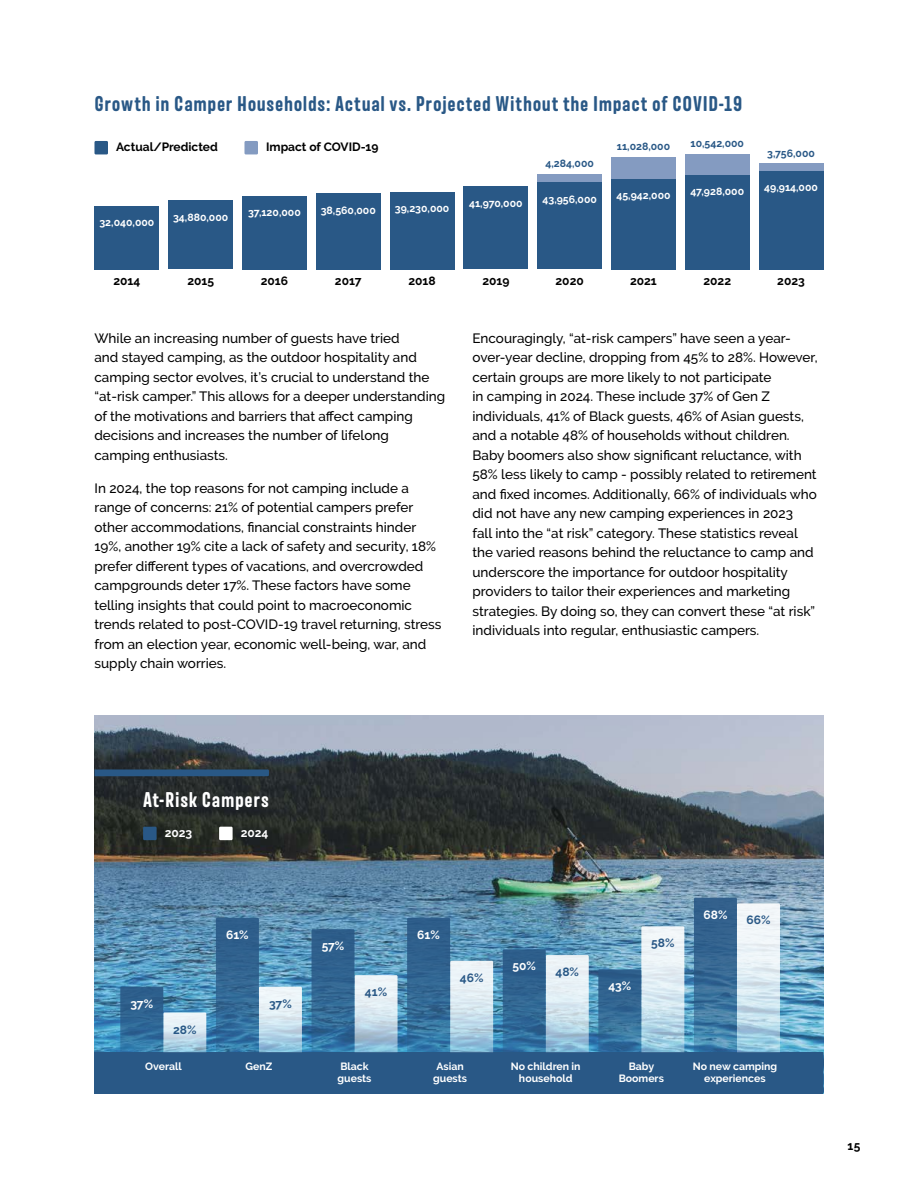
<style>
.page{position:relative;width:918px;height:1188px;background:#fff}
.page>*{position:absolute;margin:0;border:0;box-sizing:border-box;transform-origin:0 0}
.Chart_Title{font:700 21px "Merlod Norme";letter-spacing:.03em;color:#295886}
.Chart_Title-2{font:700 21px "Merlod Norme";letter-spacing:.03em;color:#fff}
.Body{font:500 13.5px/19.5px "Raleway";color:#000}
.t1{font:700 12px "Raleway";color:#000}
.t2{font:700 12px "Raleway";color:#fff}
.t3{font:700 12px "Raleway";color:#295886}
.t4{font:700 10.5px/12.6px "Raleway";color:#fff;text-align:center}
.t5{font:700 10.5px "Raleway";color:#295886}
</style>
<div class="page">
<div style="left:94px;top:206px;width:65px;height:63px;background:#295886"></div>
<div style="left:168px;top:201px;width:65px;height:68px;background:#295886"></div>
<div style="left:242px;top:196px;width:65px;height:73px;background:#295886"></div>
<div style="left:316px;top:193px;width:65px;height:76px;background:#295886"></div>
<div style="left:390px;top:192px;width:64px;height:77px;background:#295886"></div>
<div style="left:464px;top:187px;width:64px;height:82px;background:#295886"></div>
<div style="left:537px;top:174px;width:65px;height:9px;background:#849bc1"></div>
<div style="left:537px;top:183px;width:65px;height:86px;background:#295886"></div>
<div style="left:611px;top:157px;width:65px;height:22px;background:#849bc1"></div>
<div style="left:611px;top:179px;width:65px;height:90px;background:#295886"></div>
<div style="left:685px;top:154px;width:65px;height:21px;background:#849bc1"></div>
<div style="left:685px;top:175px;width:65px;height:94px;background:#295886"></div>
<div style="left:759px;top:163px;width:65px;height:8px;background:#849bc1"></div>
<div style="left:759px;top:171px;width:65px;height:98px;background:#295886"></div>
<div style="left:94px;top:141px;width:14px;height:13px;background:#295886"></div>
<div style="left:244px;top:141px;width:14px;height:13px;background:#849bc1"></div>
<img style="left:94px;top:716px;width:730px;height:182px">
<svg style="left:94px;top:770px;width:175px;height:6px"></svg>
<svg style="left:94px;top:898px;width:730px;height:196px;background:#5d8caf"></svg>
<div style="left:143px;top:827px;width:14px;height:13px;background:#295886"></div>
<div style="left:219px;top:827px;width:14px;height:13px;background:#fff"></div>
<p class="Chart_Title" style="left:94px;top:90px;width:650px">Growth in Camper Households: Actual vs. Projected Without the Impact of COVID-19</p>
<p class="t1" style="left:116px;top:140px;width:103px">Actual/Predicted</p>
<p class="t1" style="left:266px;top:140px;width:114px">Impact of COVID-19</p>
<p class="t5" style="left:545px;top:158px;width:50px">4,284,000</p>
<p class="t5" style="left:617px;top:141px;width:55px">11,028,000</p>
<p class="t5" style="left:691px;top:138px;width:55px">10,542,000</p>
<p class="t5" style="left:767px;top:147px;width:49px">3,756,000</p>
<p class="t4" style="left:99px;top:216px;width:56px">32,040,000</p>
<p class="t4" style="left:173px;top:211px;width:57px">34,880,000</p>
<p class="t4" style="left:248px;top:206px;width:54px">37,120,000</p>
<p class="t4" style="left:321px;top:204px;width:57px">38,560,000</p>
<p class="t4" style="left:395px;top:202px;width:56px">39,230,000</p>
<p class="t4" style="left:469px;top:197px;width:55px">41,970,000</p>
<p class="t4" style="left:542px;top:193px;width:56px">43,956,000</p>
<p class="t4" style="left:616px;top:189px;width:56px">45,942,000</p>
<p class="t4" style="left:691px;top:185px;width:55px">47,928,000</p>
<p class="t4" style="left:764px;top:181px;width:55px">49,914,000</p>
<p class="t1" style="left:113px;top:274px;width:28px">2014</p>
<p class="t1" style="left:187px;top:274px;width:28px">2015</p>
<p class="t1" style="left:261px;top:274px;width:29px">2016</p>
<p class="t1" style="left:335px;top:274px;width:28px">2017</p>
<p class="t1" style="left:408px;top:274px;width:29px">2018</p>
<p class="t1" style="left:482px;top:274px;width:29px">2019</p>
<p class="t1" style="left:556px;top:274px;width:30px">2020</p>
<p class="t1" style="left:630px;top:274px;width:28px">2021</p>
<p class="t1" style="left:703px;top:274px;width:29px">2022</p>
<p class="t1" style="left:777px;top:274px;width:29px">2023</p>
<p class="Body" style="left:94px;top:328px;width:352px">While an increasing number of guests have tried<br>and stayed camping, as the outdoor hospitality and camping sector evolves, it’s crucial to understand the “at-risk camper.” This allows for a deeper understanding of the motivations and barriers that affect camping decisions and increases the number of lifelong camping enthusiasts.</p>
<p class="Body" style="left:94px;top:478px;width:349px">In 2024, the top reasons for not camping include a range of concerns: 21% of potential campers prefer other accommodations, financial constraints hinder 19%, another 19% cite a lack of safety and security, 18% prefer different types of vacations, and overcrowded campgrounds deter 17%. These factors have some telling insights that could point to macroeconomic trends related to post-COVID-19 travel returning, stress from an election year, economic well-being, war, and supply chain worries.</p>
<p class="Body" style="left:472px;top:328px;width:347px">Encouragingly, “at-risk campers” have seen a year&shy;over-year decline, dropping from 45% to 28%. However, certain groups are more likely to not participate<br>in camping in 2024. These include 37% of Gen Z individuals, 41% of Black guests, 46% of Asian guests, and a notable 48% of households without children.<br>Baby boomers also show significant reluctance, with 58% less likely to camp - possibly related to retirement and fixed incomes. Additionally, 66% of individuals who did not have any new camping experiences in 2023<br>fall into the “at risk” category. These statistics reveal the varied reasons behind the reluctance to camp and underscore the importance for outdoor hospitality providers to tailor their experiences and marketing strategies. By doing so, they can convert these “at risk” individuals into regular, enthusiastic campers.</p>
<p class="Chart_Title-2" style="left:143px;top:786px;width:127px">At-Risk Campers</p>
<p class="t2" style="left:165px;top:826px;width:29px">2023</p>
<p class="t2" style="left:241px;top:826px;width:29px">2024</p>
<p class="t2" style="left:130px;top:997px;width:24px">37%</p>
<p class="t3" style="left:173px;top:1022px;width:25px">28%</p>
<p class="t2" style="left:226px;top:928px;width:24px">61%</p>
<p class="t3" style="left:269px;top:997px;width:24px">37%</p>
<p class="t2" style="left:322px;top:939px;width:24px">57%</p>
<p class="t3" style="left:365px;top:985px;width:24px">41%</p>
<p class="t2" style="left:417px;top:928px;width:24px">61%</p>
<p class="t3" style="left:460px;top:971px;width:25px">46%</p>
<p class="t2" style="left:513px;top:959px;width:25px">50%</p>
<p class="t3" style="left:556px;top:965px;width:25px">48%</p>
<p class="t2" style="left:608px;top:979px;width:24px">43%</p>
<p class="t3" style="left:651px;top:936px;width:25px">58%</p>
<p class="t2" style="left:703px;top:908px;width:25px">68%</p>
<p class="t3" style="left:746px;top:913px;width:25px">66%</p>
<p class="t4" style="left:145px;top:1060px;width:38px">Overall</p>
<p class="t4" style="left:246px;top:1060px;width:28px">GenZ</p>
<p class="t4" style="left:338px;top:1060px;width:35px;text-align:left">Black guests</p>
<p class="t4" style="left:433px;top:1060px;width:35px">Asian guests</p>
<p class="t4" style="left:511px;top:1060px;width:71px">No children in household</p>
<p class="t4" style="left:693px;top:1060px;width:86px">No new camping experiences</p>
<p class="t4" style="left:619px;top:1060px;width:47px">Baby<br>Boomers</p>
<p class="t1" style="left:848px;top:1139px;width:14px">15</p>
</div>
